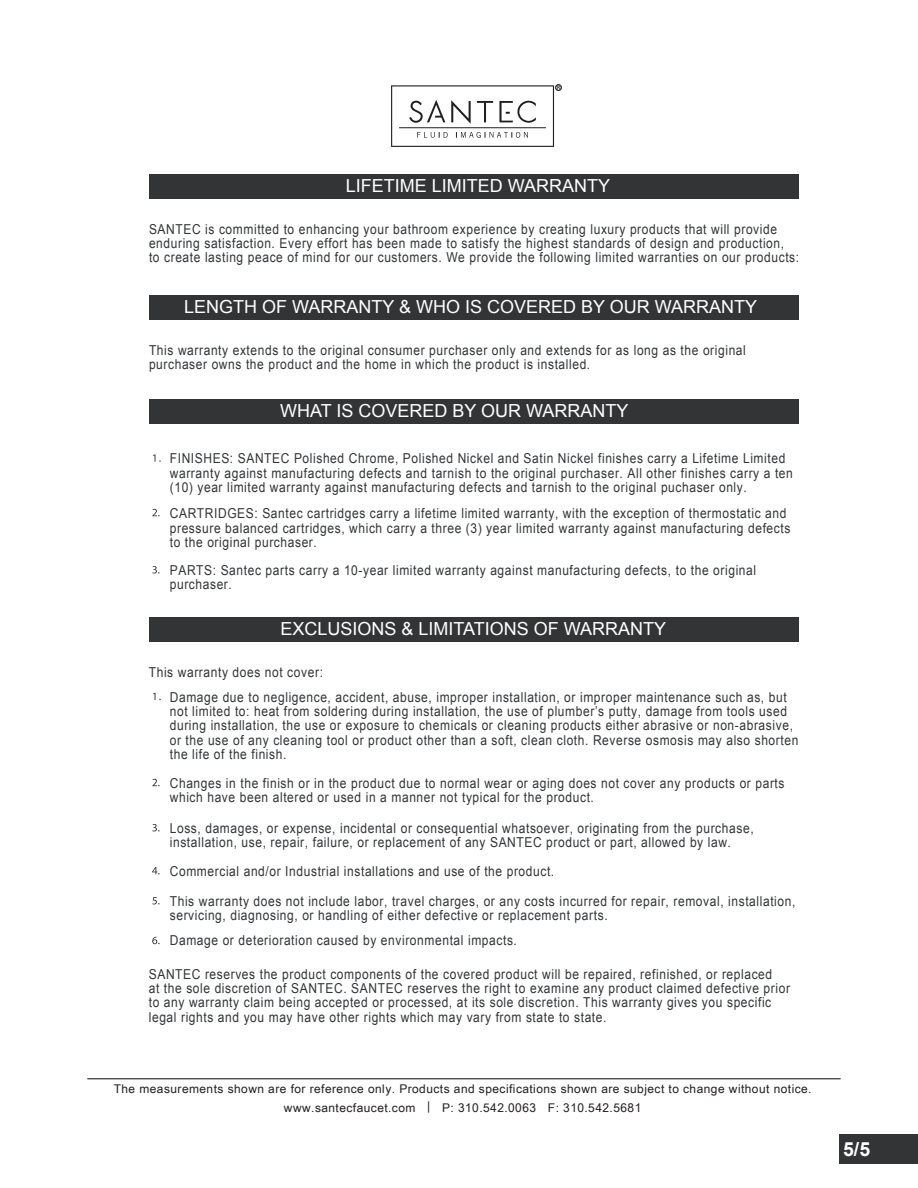
<style>
.page{position:relative;width:918px;height:1188px;background:#fff}
.page>*{position:absolute;margin:0;border:0;box-sizing:border-box;transform-origin:0 0}
.t1{font:700 19.5px "Arial";color:#fff}
.t2{font:18px "Arial";color:#fff}
.t3{font:13.65px/14.4px "Arial";letter-spacing:.05em;color:#323436;scale:.88 1}
.t4{font:12px/19px "Arial Narrow";letter-spacing:.03em;color:#231f20;text-align:center;scale:1.22 1}
</style>
<div class="page">
<svg style="left:391px;top:85px;width:170px;height:62px"></svg>
<svg style="left:153px;top:454px;width:8px;height:8px"></svg>
<svg style="left:152px;top:509px;width:8px;height:7px"></svg>
<svg style="left:152px;top:566px;width:8px;height:8px"></svg>
<div style="left:149px;top:174px;width:649px;height:24px;background:#323436"></div>
<div style="left:149px;top:295px;width:649px;height:24px;background:#323436"></div>
<div style="left:149px;top:399px;width:649px;height:24px;background:#323436"></div>
<div style="left:149px;top:617px;width:650px;height:25px;background:#323436"></div>
<svg style="left:153px;top:693px;width:8px;height:7px"></svg>
<svg style="left:152px;top:779px;width:8px;height:7px"></svg>
<svg style="left:152px;top:824px;width:8px;height:7px"></svg>
<svg style="left:152px;top:867px;width:8px;height:7px"></svg>
<svg style="left:152px;top:897px;width:8px;height:7px"></svg>
<svg style="left:152px;top:937px;width:8px;height:7px"></svg>
<hr style="left:87px;top:1078px;width:754px;height:1px;background:#231f20">
<div style="left:839px;top:1134px;width:79px;height:30px;background:#323436"></div>
<h2 class="t2" style="left:346px;top:173px;width:266px">LIFETIME LIMITED WARRANTY</h2>
<p class="t3" style="left:149px;top:222px;width:740px">SANTEC is committed to enhancing your bathroom experience by creating luxury products that will provide enduring satisfaction. Every effort has been made to satisfy the highest standards of design and production,<br>to create lasting peace of mind for our customers. We provide the following limited warranties on our products:</p>
<h2 class="t2" style="left:184px;top:295px;width:575px">LENGTH OF WARRANTY &amp; WHO IS COVERED BY OUR WARRANTY</h2>
<p class="t3" style="left:149px;top:343px;width:680px">This warranty extends to the original consumer purchaser only and extends for as long as the original purchaser owns the product and the home in which the product is installed.</p>
<h2 class="t2" style="left:280px;top:398px;width:350px">WHAT IS COVERED BY OUR WARRANTY</h2>
<p class="t3" style="left:170px;top:451px;width:710px">FINISHES: SANTEC Polished Chrome, Polished Nickel and Satin Nickel finishes carry a Lifetime Limited warranty against manufacturing defects and tarnish to the original purchaser. All other finishes carry a ten (10) year limited warranty against manufacturing defects and tarnish to the original puchaser only.</p>
<p class="t3" style="left:170px;top:506px;width:707px">CARTRIDGES: Santec cartridges carry a lifetime limited warranty, with the exception of thermostatic and pressure balanced cartridges, which carry a three (3) year limited warranty against manufacturing defects to the original purchaser.</p>
<p class="t3" style="left:170px;top:563px;width:668px">PARTS: Santec parts carry a 10-year limited warranty against manufacturing defects, to the original purchaser.</p>
<h2 class="t2" style="left:280px;top:617px;width:387px">EXCLUSIONS &amp; LIMITATIONS OF WARRANTY</h2>
<p class="t3" style="left:149px;top:665px;width:199px">This warranty does not cover:</p>
<p class="t3" style="left:170px;top:690px;width:716px">Damage due to negligence, accident, abuse, improper installation, or improper maintenance such as, but not limited to: heat from soldering during installation, the use of plumber’s putty, damage from tools used during installation, the use or exposure to chemicals or cleaning products either abrasive or non-abrasive, or the use of any cleaning tool or product other than a soft, clean cloth. Reverse osmosis may also shorten the life of the finish.</p>
<p class="t3" style="left:170px;top:776px;width:700px">Changes in the finish or in the product due to normal wear or aging does not cover any products or parts which have been altered or used in a manner not typical for the product.</p>
<p class="t3" style="left:170px;top:821px;width:665px">Loss, damages, or expense, incidental or consequential whatsoever, originating from the purchase, installation, use, repair, failure, or replacement of any SANTEC product or part, allowed by law.</p>
<p class="t3" style="left:170px;top:856px;width:712px;line-height:30px">Commercial and/or Industrial installations and use of the product.<br>This warranty does not include labor, travel charges, or any costs incurred for repair, removal, installation,</p>
<p class="t3" style="left:170px;top:908px;width:499px">servicing, diagnosing, or handling of either defective or replacement parts.</p>
<p class="t3" style="left:170px;top:934px;width:396px">Damage or deterioration caused by environmental impacts.</p>
<p class="t3" style="left:149px;top:967px;width:730px">SANTEC reserves the product components of the covered product will be repaired, refinished, or replaced<br>at the sole discretion of SANTEC. SANTEC reserves the right to examine any product claimed defective prior to any warranty claim being accepted or processed, at its sole discretion. This warranty gives you specific legal rights and you may have other rights which may vary from state to state.</p>
<p class="t4" style="left:114px;top:1079px;width:574px">The measurements shown are for reference only. Products and specifications shown are subject to change without notice. www.santecfaucet.com | P: 310.542.0063 F: 310.542.5681</p>
<h1 class="t1" style="left:843px;top:1136px;width:29px">5/5</h1>
</div>
